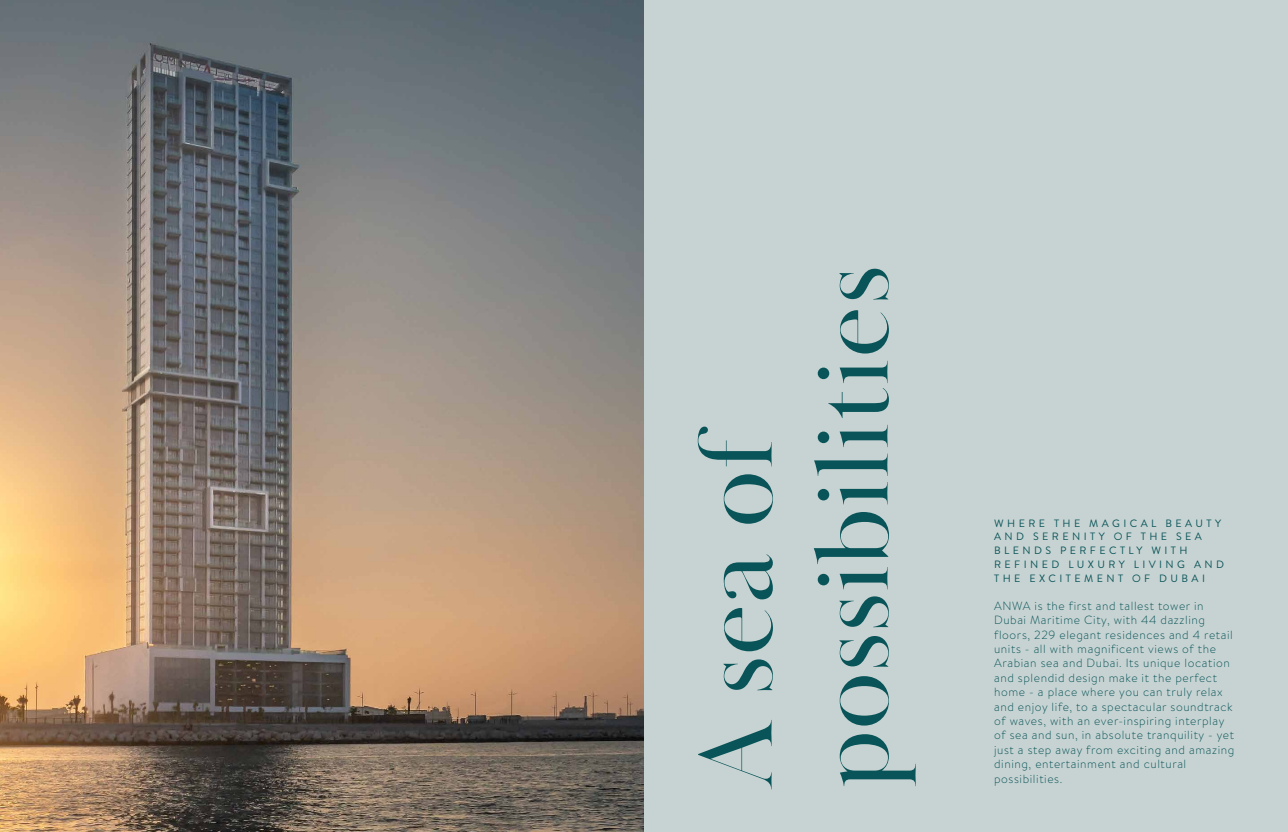
<style>
.page{position:relative;width:1288px;height:832px;background:#fff}
.page>*{position:absolute;margin:0;border:0;box-sizing:border-box;transform-origin:0 0}
.t1{font:107.81px/115.9px "Baskerville Poster PT";color:#095459}
.t2{font:300 11.88px/14.4px "Brandon Text";letter-spacing:.05em;color:#095459}
.t3{font:10.62px/13.8px "Brandon Grotesque";letter-spacing:.32em;color:#095459}
</style>
<div class="page">
<div style="left:644px;top:0;width:644px;height:831px;background:#c7d3d2"></div>
<img style="left:0;top:0;width:644px;height:831px">
<h1 class="t1" style="left:680px;top:788px;width:525px;rotate:-90deg">A sea of possibilities</h1>
<p class="t3" style="left:994px;top:516px;width:231px">WHERE THE MAGICAL BEAUTY<br>AND SERENITY OF THE SEA<br>BLENDS PERFECTLY WITH<br>REFINED LUXURY LIVING AND<br>THE EXCITEMENT OF DUBAI</p>
<p class="t2" style="left:994px;top:598px;width:242px">ANWA is the first and tallest tower in Dubai Maritime City, with 44 dazzling floors, 229 elegant residences and 4 retail units - all with magnificent views of the Arabian sea and Dubai. Its unique location and splendid design make it the perfect home - a place where you can truly relax and enjoy life, to a spectacular soundtrack of waves, with an ever-inspiring interplay of sea and sun, in absolute tranquility - yet just a step away from exciting and amazing dining, entertainment and cultural possibilities.</p>
</div>
